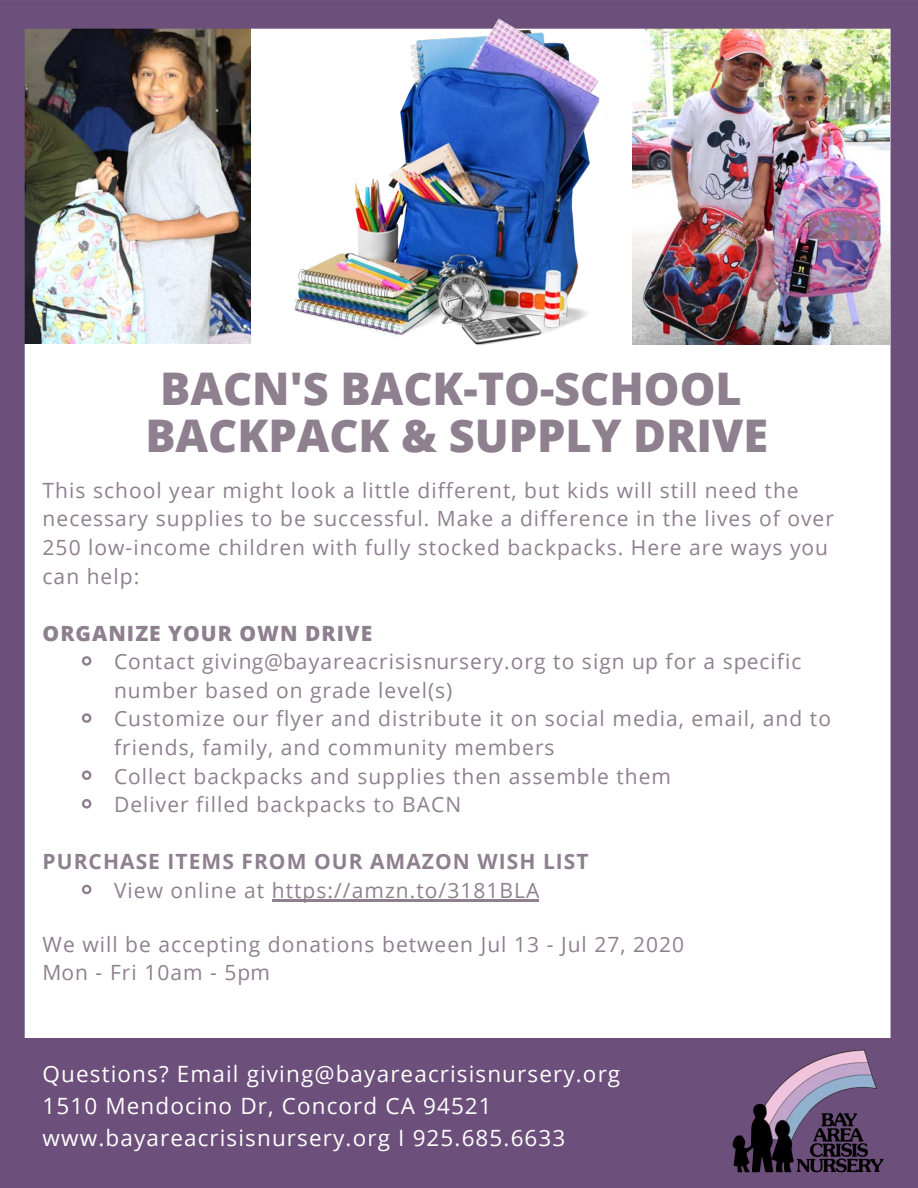
<style>
.page{position:relative;width:918px;height:1188px;background:#fff}
.page>*{position:absolute;margin:0;border:0;box-sizing:border-box;transform-origin:0 0}
.t1{font:800 45px/47.1px "Open Sans";color:#8e808f;text-align:center}
.t2{font:22.5px/31.8px "Open Sans";letter-spacing:.05em;color:#fff}
.t3{font:21px/28.5px "Open Sans";letter-spacing:.05em;color:#8e808f}
.t4{font:700 21px "Open Sans";letter-spacing:.05em;color:#8e808f}
.t5{font:800 21px "Open Sans";letter-spacing:.05em;color:#8e808f}
</style>
<div class="page">
<img style="left:0;top:0;width:918px;height:1039px">
<div style="left:0;top:1039px;width:918px;height:149px;background:#6c4f7a"></div>
<div style="left:32px;top:479px;width:839px;height:197px;background:#fff"></div>
<img style="left:283px;top:19px;width:323px;height:328px">
<img style="left:732px;top:1049px;width:152px;height:124px">
<svg style="left:82px;top:656px;width:10px;height:10px"></svg>
<svg style="left:80px;top:711px;width:13px;height:14px"></svg>
<svg style="left:80px;top:769px;width:13px;height:13px"></svg>
<svg style="left:80px;top:797px;width:13px;height:13px"></svg>
<svg style="left:80px;top:883px;width:13px;height:13px"></svg>
<hr style="left:272px;top:900px;width:267px;height:2px;background:#8e808f">
<h1 class="t1" style="left:145px;top:364px;width:624px">BACN'S BACK-TO-SCHOOL<br>BACKPACK &amp; SUPPLY DRIVE</h1>
<p class="t3" style="left:43px;top:475px;width:793px">This school year might look a little different, but kids will still need the necessary supplies to be successful. Make a difference in the lives of over 250 low-income children with fully stocked backpacks. Here are ways you can help:</p>
<p class="t5" style="left:43px;top:618px;width:331px">ORGANIZE YOUR OWN DRIVE</p>
<p class="t3" style="left:114px;top:647px;width:719px">Contact giving@bayareacrisisnursery.org to sign up for a specific number based on grade level(s)<br>Customize our flyer and distribute it on social media, email, and to friends, family, and community members<br>Collect backpacks and supplies then assemble them<br>Deliver filled backpacks to BACN</p>
<p class="t4" style="left:43px;top:847px;width:548px">PURCHASE ITEMS FROM OUR AMAZON WISH LIST</p>
<p class="t3" style="left:114px;top:875px;width:427px">View online at https://amzn.to/3181BLA</p>
<p class="t3" style="left:43px;top:929px;width:643px">We will be accepting donations between Jul 13 - Jul 27, 2020<br>Mon - Fri 10am - 5pm</p>
<p class="t2" style="left:43px;top:1057px;width:579px">Questions? Email giving@bayareacrisisnursery.org<br>1510 Mendocino Dr, Concord CA 94521 www.bayareacrisisnursery.org I 925.685.6633</p>
</div>
